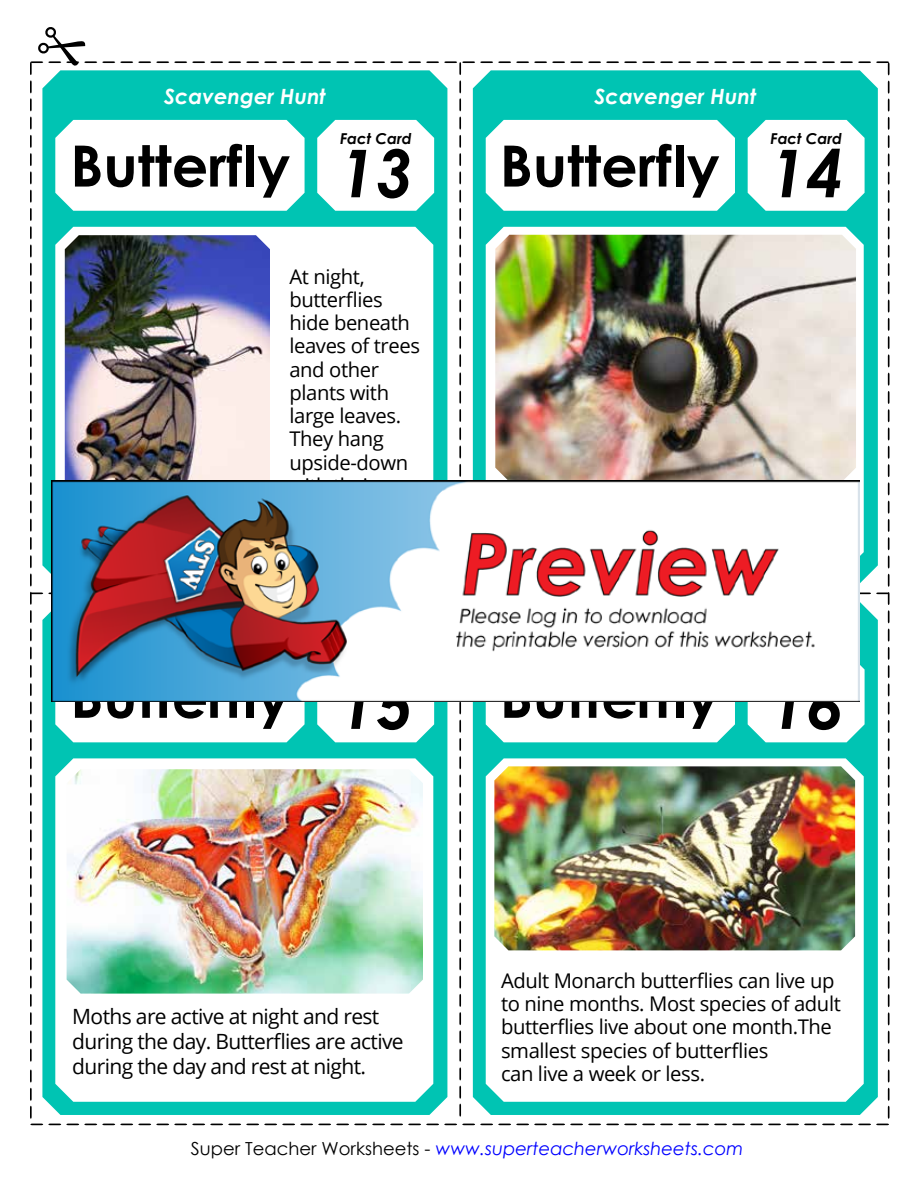
<style>
.page{position:relative;width:918px;height:1188px;background:#fff}
.page>*{position:absolute;margin:0;border:0;box-sizing:border-box;transform-origin:0 0}
.t1{font:italic 700 66px "Century Gothic 2";color:#000}
.t2{font:700 57px "Century Gothic 2";color:#000}
.t3{font:21px/24.8px "Open Sans";letter-spacing:-.03em;color:#000}
.t4{font:italic 700 21px "Century Gothic 2";color:#fff}
.t5{font:20.25px/23.2px "Open Sans";letter-spacing:-.02em;color:#000}
.t6{font:italic 18px "Century Gothic 2";color:#00f}
.t7{font:italic 700 15px "Century Gothic 2";color:#000}
.s1{font-style:normal;color:#000}
</style>
<div class="page">
<img style="left:30px;top:28px;width:860px;height:1097px">
<img style="left:51px;top:481px;width:808px;height:221px">
<p class="t4" style="left:164px;top:80px;width:163px">Scavenger Hunt</p>
<p class="t4" style="left:595px;top:80px;width:163px">Scavenger Hunt</p>
<h2 class="t2" style="left:70px;top:123px;width:221px">Butterfly</h2>
<p class="t7" style="left:340px;top:127px;width:73px">Fact Card</p>
<h1 class="t1" style="left:339px;top:123px;width:75px">13</h1>
<h2 class="t2" style="left:500px;top:123px;width:221px">Butterfly</h2>
<p class="t7" style="left:771px;top:127px;width:73px">Fact Card</p>
<h1 class="t1" style="left:769px;top:123px;width:75px">14</h1>
<p class="t5" style="left:289px;top:264px;width:132px">At night, butterflies hide beneath leaves of trees and other plants with large leaves.<br>They hang upside-down</p>
<h2 class="t2" style="left:70px;top:654px;width:221px">Butterfly</h2>
<h1 class="t1" style="left:339px;top:655px;width:75px">15</h1>
<h2 class="t2" style="left:500px;top:654px;width:221px">Butterfly</h2>
<h1 class="t1" style="left:769px;top:655px;width:75px">16</h1>
<p class="t3" style="left:72px;top:1004px;width:333px">Moths are active at night and rest during the day. Butterflies are active during the day and rest at night.</p>
<p class="t5" style="left:501px;top:968px;width:341px">Adult Monarch butterflies can live up to nine months. Most species of adult butterflies live about one month.The smallest species of butterflies<br>can live a week or less.</p>
<p class="t6" style="left:191px;top:1136px;width:554px"><span class="s1">Super Teacher Worksheets -</span> www.superteacherworksheets.com</p>
</div>
